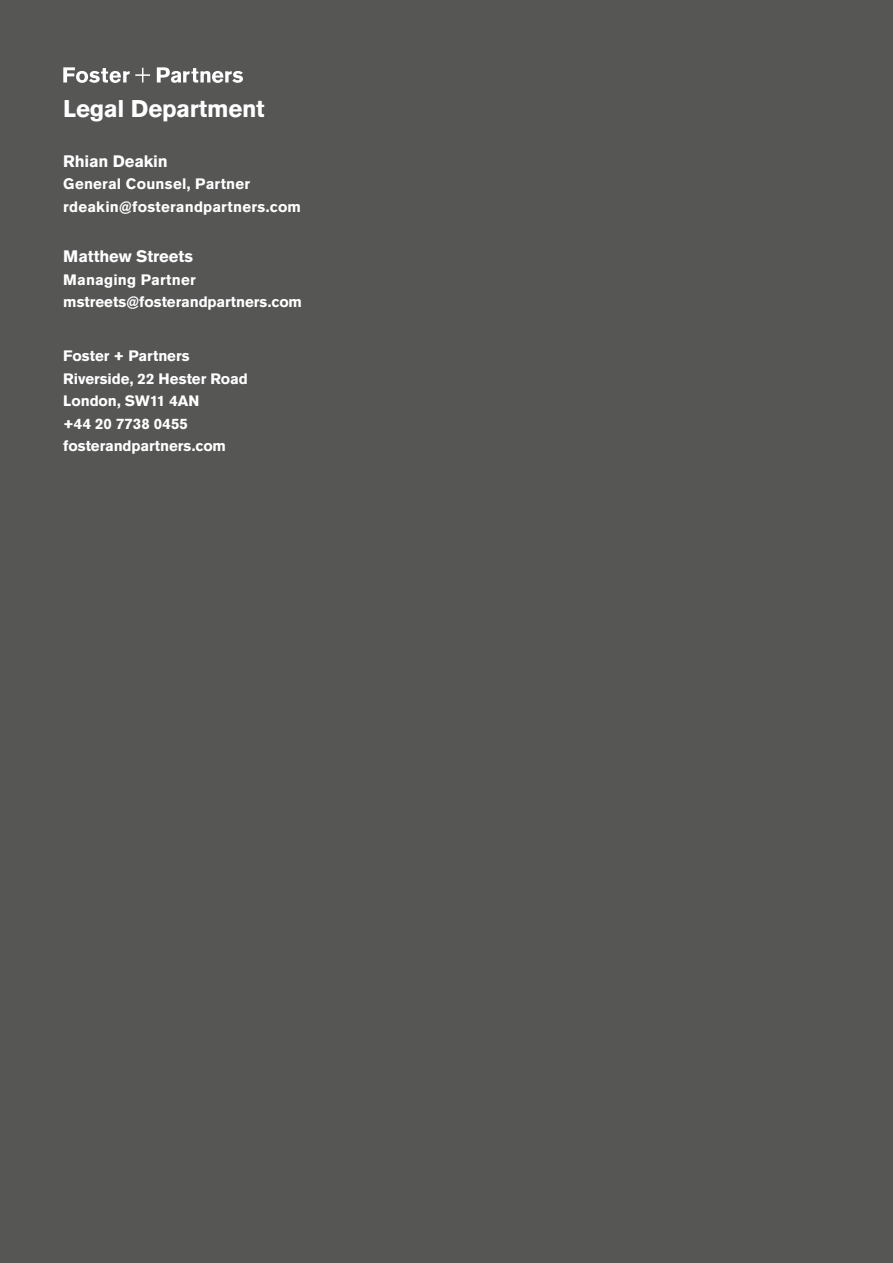
<style>
.page{position:relative;width:893px;height:1263px;background:#565655}
.page>*{position:absolute;margin:0;border:0;box-sizing:border-box;transform-origin:0 0}
.t1{font:700 24px "Akzidenz Grotesk Std";letter-spacing:-.015em;color:#fff}
.t2{font:700 16.5px "Akzidenz Grotesk Std";letter-spacing:-.005em;color:#fff}
.t3{font:700 15px/22.5px "Akzidenz Grotesk Std";letter-spacing:.005em;color:#fff}
</style>
<div class="page">
<svg style="left:63px;top:67px;width:87px;height:16px"></svg>
<svg style="left:157px;top:67px;width:86px;height:16px"></svg>
<h1 class="t1" style="left:63px;top:94px;width:203px">Legal Department</h1>
<p class="t2" style="left:63px;top:151px;width:106px">Rhian Deakin</p>
<p class="t3" style="left:63px;top:173px;width:239px">General Counsel, Partner rdeakin@fosterandpartners.com</p>
<p class="t2" style="left:63px;top:247px;width:131px">Matthew Streets</p>
<p class="t3" style="left:63px;top:268px;width:240px">Managing Partner mstreets@fosterandpartners.com</p>
<p class="t3" style="left:63px;top:345px;width:186px">Foster + Partners<br>Riverside, 22 Hester Road<br>London, SW11 4AN<br>+44 20 7738 0455 fosterandpartners.com</p>
</div>
